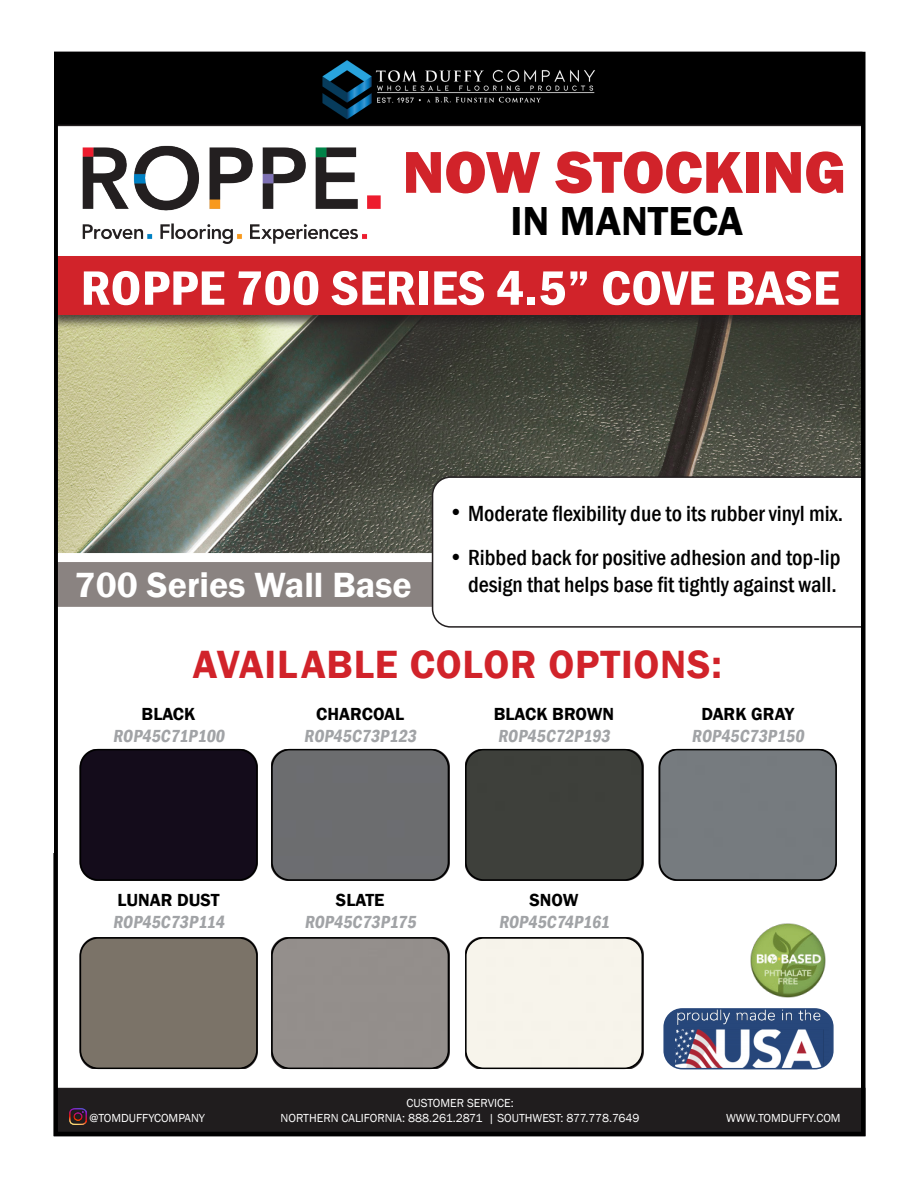
<style>
.page{position:relative;width:918px;height:1188px;background:#fff}
.page>*{position:absolute;margin:0;border:0;box-sizing:border-box;transform-origin:0 0}
.t1{font:800 61.05px "Franklin Gothic";color:#d1232a}
.t2{font:600 condensed 49.95px "Franklin Gothic";color:#fff;scale:1.11 1}
.t3{font:600 41.7px "Franklin Gothic";color:#000}
.t4{font:600 40.5px "Franklin Gothic";letter-spacing:.02em;color:#d1232a}
.t5{font:600 36px "Franklin Gothic";color:#fff}
.t6{font:500 condensed 22.5px/27px "Franklin Gothic";color:#000;text-align:right}
.t7{font:600 condensed 18px "Franklin Gothic";color:#a1a3a6}
.t8{font:600 18px "Franklin Gothic";color:#000}
.t9{font:12px "Franklin Gothic";color:#fff}
</style>
<div class="page">
<img style="left:58px;top:329px;width:803px;height:224px">
<div style="left:55px;top:1089px;width:810px;height:47px;background:#201d1e"></div>
<div style="left:54px;top:1088px;width:812px;height:48px;border:2px solid #231f20"></div>
<img style="left:82px;top:145px;width:299px;height:99px">
<div style="left:54px;top:52px;width:808px;height:73px;background:#000"></div>
<img style="left:322px;top:60px;width:273px;height:59px">
<div style="left:53px;top:52px;width:809px;height:74px;border:2px solid #231f20"></div>
<img style="left:70px;top:1108px;width:16px;height:17px">
<div style="left:664px;top:1009px;width:169px;height:60px;background:#27477b;border-radius:18px"></div>
<img style="left:675px;top:1011px;width:155px;height:58px">
<div style="left:663px;top:1008px;width:171px;height:61px;border:2px solid #27477b;border-radius:18px"></div>
<img style="left:751px;top:923px;width:74px;height:75px">
<div style="left:46px;top:255px;width:828px;height:74px;background:#231f20;opacity:.75"></div>
<div style="left:54px;top:256px;width:812px;height:58px;background:#d1232a"></div>
<div style="left:40px;top:558px;width:406px;height:53px;background:#8a8381"></div>
<div style="left:36px;top:553px;width:415px;height:63px;border:9px solid #fff"></div>
<div style="left:433px;top:477px;width:485px;height:150px;background:#fff;border-radius:18px"></div>
<div style="left:432px;top:476px;width:486px;height:152px;border:2px solid #231f20;border-radius:18px"></div>
<div style="left:864px;top:0;width:54px;height:852px;background:#fff"></div>
<div style="left:53px;top:52px;width:813px;height:1084px;border:4px solid #000"></div>
<div style="left:80px;top:938px;width:177px;height:130px;background:#7b7368"></div>
<div style="left:80px;top:937px;width:178px;height:132px;border:2px solid #000;border-radius:18px"></div>
<div style="left:272px;top:938px;width:176px;height:130px;background:#948f8c"></div>
<div style="left:271px;top:937px;width:178px;height:132px;border:2px solid #000;border-radius:18px"></div>
<div style="left:466px;top:938px;width:176px;height:130px;background:#f7f4eb"></div>
<div style="left:465px;top:937px;width:178px;height:132px;border:2px solid #000;border-radius:18px"></div>
<div style="left:660px;top:750px;width:176px;height:130px;background:#767b7f"></div>
<div style="left:659px;top:749px;width:178px;height:132px;border:2px solid #000;border-radius:18px"></div>
<div style="left:80px;top:750px;width:177px;height:130px;background:#140c1b"></div>
<div style="left:80px;top:749px;width:178px;height:132px;border:2px solid #000;border-radius:18px"></div>
<div style="left:272px;top:750px;width:176px;height:130px;background:#6c6d6f"></div>
<div style="left:271px;top:749px;width:178px;height:132px;border:2px solid #000;border-radius:18px"></div>
<div style="left:466px;top:750px;width:176px;height:130px;background:#3e403b"></div>
<div style="left:465px;top:749px;width:178px;height:132px;border:2px solid #000;border-radius:18px"></div>
<div style="left:0;top:0;width:53px;height:852px;background:#fff"></div>
<p class="t1" style="left:403px;top:133px;width:445px">NOW STOCKING</p>
<p class="t3" style="left:511px;top:195px;width:234px">IN MANTECA</p>
<p class="t2" style="left:80px;top:255px;width:685px">ROPPE 700 SERIES 4.5” COVE BASE</p>
<p class="t5" style="left:75px;top:563px;width:339px">700 Series Wall Base</p>
<p class="t6" style="left:449px;top:500px;width:396px">• Moderate flexibility due to its rubber vinyl mix.</p>
<p class="t6" style="left:449px;top:543px;width:394px">• Ribbed back for positive adhesion and top-lip design that helps base fit tightly against wall.</p>
<p class="t4" style="left:193px;top:639px;width:531px">AVAILABLE COLOR OPTIONS:</p>
<p class="t8" style="left:142px;top:703px;width:55px">BLACK</p>
<p class="t7" style="left:113px;top:724px;width:116px">ROP45C71P100</p>
<p class="t8" style="left:118px;top:889px;width:104px">LUNAR DUST</p>
<p class="t7" style="left:113px;top:910px;width:116px">ROP45C73P114</p>
<p class="t8" style="left:316px;top:703px;width:89px">CHARCOAL</p>
<p class="t7" style="left:304px;top:724px;width:117px">ROP45C73P123</p>
<p class="t8" style="left:336px;top:889px;width:50px">SLATE</p>
<p class="t7" style="left:304px;top:910px;width:116px">ROP45C73P175</p>
<p class="t8" style="left:494px;top:703px;width:122px">BLACK BROWN</p>
<p class="t7" style="left:498px;top:724px;width:117px">ROP45C72P193</p>
<p class="t8" style="left:530px;top:889px;width:51px">SNOW</p>
<p class="t7" style="left:499px;top:910px;width:115px">ROP45C74P161</p>
<p class="t9" style="left:407px;top:1096px;width:109px">CUSTOMER SERVICE:</p>
<p class="t8" style="left:701px;top:703px;width:94px">DARK GRAY</p>
<p class="t7" style="left:692px;top:724px;width:117px">ROP45C73P150</p>
<p class="t9" style="left:89px;top:1111px;width:117px">@TOMDUFFYCOMPANY</p>
<p class="t9" style="left:281px;top:1111px;width:361px">NORTHERN CALIFORNIA: 888.261.2871 | SOUTHWEST: 877.778.7649</p>
<p class="t9" style="left:726px;top:1111px;width:116px">WWW.TOMDUFFY.COM</p>
</div>
